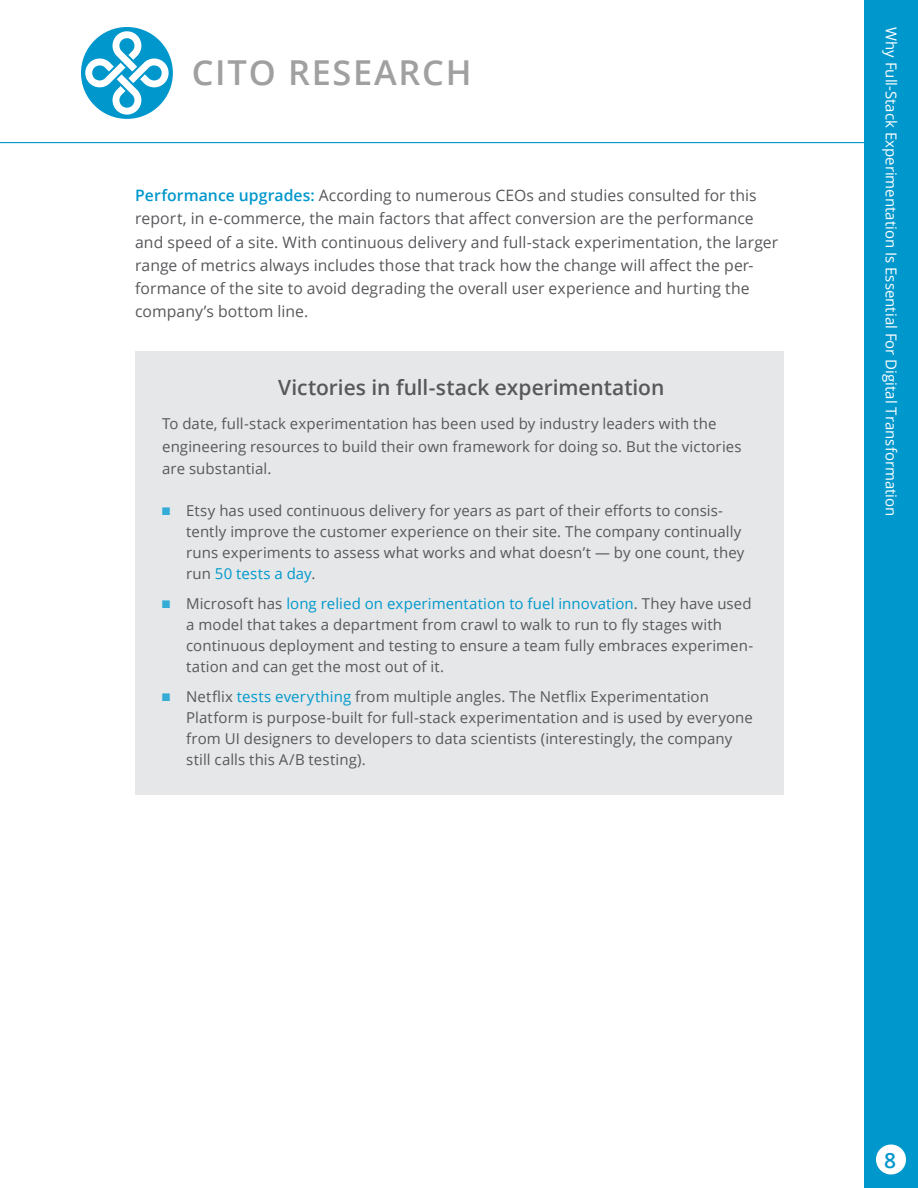
<style>
.page{position:relative;width:918px;height:1188px;background:#fff}
.page>*{position:absolute;margin:0;border:0;box-sizing:border-box;transform-origin:0 0}
.t1{font:600 34.35px "Open Sans";letter-spacing:.05em;color:#a0a0a0}
.t2{font:600 21px "Open Sans";letter-spacing:-.005em;color:#57585b}
.t3{font:600 21px "Open Sans";color:#0097cc}
.t4{font:15.75px/23.2px "Open Sans";letter-spacing:.005em;color:#57585b}
.t5{font:15px/21px "Open Sans";letter-spacing:.005em;color:#57585b}
.t6{font:15px "Open Sans";color:#fff}
.s1{font-weight:600;color:#0097cc}
.s2{font-family:"Monotype Sorts";font-size:10.5px;color:#33acd6}
.s3{color:#09c}
</style>
<div class="page">
<hr style="left:0;top:142px;width:864px;height:1px;background:#0097cc">
<div style="left:864px;top:0;width:54px;height:1188px;background:#0097cc"></div>
<div style="left:876px;top:1144px;width:30px;height:30px;background:#fff;border-radius:50%"></div>
<svg style="left:81px;top:27px;width:92px;height:92px"></svg>
<svg style="left:84px;top:30px;width:86px;height:86px"></svg>
<div style="left:135px;top:352px;width:648px;height:443px;background:#e6e7e8"></div>
<h1 class="t1" style="left:192px;top:53px;width:281px">CITO RESEARCH</h1>
<p class="t4" style="left:135px;top:183px;width:645px"><span class="s1">Performance upgrades:</span> According to numerous CEOs and studies consulted for this report, in e-commerce, the main factors that affect conversion are the performance and speed of a site. With continuous delivery and full-stack experimentation, the larger range of metrics always includes those that track how the change will affect the per&shy;formance of the site to avoid degrading the overall user experience and hurting the company’s bottom line.</p>
<h2 class="t2" style="left:278px;top:379px;width:388px">Victories in full-stack experimentation</h2>
<p class="t5" style="left:162px;top:412px;width:581px;line-height:22.5px">To date, full-stack experimentation has been used by industry leaders with the engineering resources to build their own framework for doing so. But the victories are substantial.</p>
<p class="t5" style="left:186px;top:500px;width:560px;text-indent:-24px"><span class="s2">Q</span> Etsy has used continuous delivery for years as part of their efforts to consis&shy;tently improve the customer experience on their site. The company continually runs experiments to assess what works and what doesn’t — by one count, they run <span class="s3">50 tests a day</span>.</p>
<p class="t5" style="left:186px;top:593px;width:569px;text-indent:-24px"><span class="s2">Q</span> Microsoft has <span class="s3">long relied on experimentation to fuel innovation</span>. They have used a model that takes a department from crawl to walk to run to fly stages with continuous deployment and testing to ensure a team fully embraces experimen&shy;tation and can get the most out of it.</p>
<p class="t5" style="left:186px;top:686px;width:568px;text-indent:-24px"><span class="s2">Q</span> Netflix <span class="s3">tests everything</span> from multiple angles. The Netflix Experimentation Platform is purpose-built for full-stack experimentation and is used by everyone from UI designers to developers to data scientists (interestingly, the company still calls this A/B testing).</p>
<p class="t6" style="left:897px;top:27px;width:491px;rotate:90deg">Why Full-Stack Experimentation Is Essential For Digital Transformation</p>
<h2 class="t3" style="left:884px;top:1151px;width:13px">8</h2>
</div>
